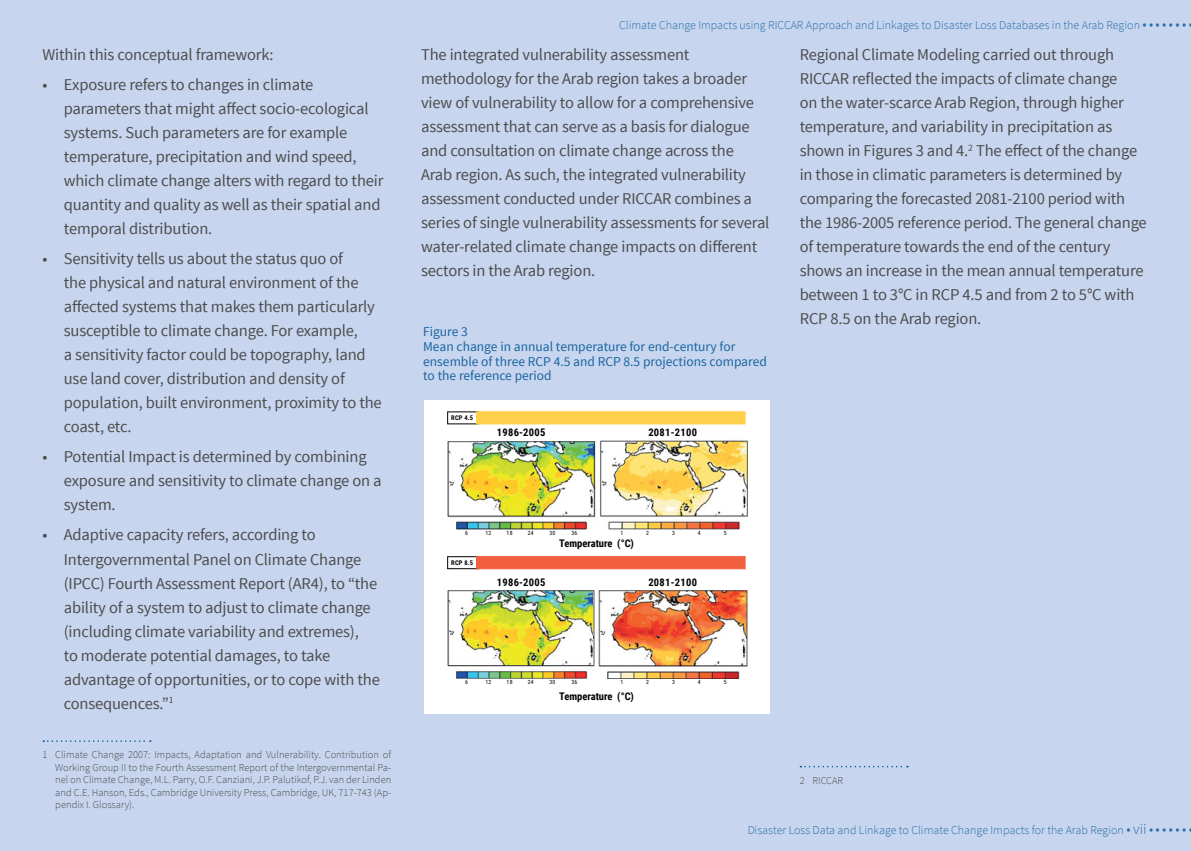
<style>
.page{position:relative;width:1191px;height:851px;background:#fff}
.page>*{position:absolute;margin:0;border:0;box-sizing:border-box;transform-origin:0 0}
.t1{font:16.5px/24px "Source Sans Pro";letter-spacing:-.01em;color:#4d4d4f}
.t2{font:13.5px/14.9px "Source Sans Pro";color:#1a64a1}
.t3{font:300 12px "Source Sans Pro";color:#005496}
.t4{font:300 10.5px/12.6px "Source Sans Pro";color:#4d4d4f;text-align:justify}
.t5{font:700 10.5px "Roboto Condensed";letter-spacing:.035em;color:#000}
.t6{font:700 10.5px "Roboto Condensed";color:#000}
.t7{font:700 6.45px "Roboto Condensed";letter-spacing:.035em;color:#000}
.t8{font:5.7px "Roboto Condensed";letter-spacing:.035em;color:#000}
.s1{font-size:15px}
</style>
<div class="page">
<div style="left:0;top:0;width:1191px;height:850px;background:#c7d6ee"></div>
<svg style="left:800px;top:765px;width:108px;height:2px"></svg>
<svg style="left:43px;top:740px;width:108px;height:1px"></svg>
<div style="left:424px;top:400px;width:345px;height:313px;background:#fff"></div>
<img style="left:447px;top:439px;width:301px;height:90px">
<img style="left:447px;top:590px;width:146px;height:88px">
<img style="left:593px;top:590px;width:155px;height:88px">
<div style="left:447px;top:556px;width:31px;height:12px;border:1px solid #000"></div>
<div style="left:476px;top:411px;width:269px;height:13px;background:#ffd04c;border:1px solid #ffd04c"></div>
<div style="left:476px;top:556px;width:269px;height:12px;background:#f15f3f;border:1px solid #f15f3f"></div>
<p class="t1" style="left:43px;top:43px;width:232px">Within this conceptual framework:</p>
<p class="t1" style="left:64px;top:73px;width:321px;text-indent:-21px">• Exposure refers to changes in climate parameters that might affect socio-ecological systems. Such parameters are for example temperature, precipitation and wind speed, which climate change alters with regard to their quantity and quality as well as their spatial and temporal distribution.</p>
<p class="t1" style="left:64px;top:247px;width:319px;text-indent:-21px">• Sensitivity tells us about the status quo of<br>the physical and natural environment of the affected systems that makes them particularly susceptible to climate change. For example,<br>a sensitivity factor could be topography, land use land cover, distribution and density of population, built environment, proximity to the coast, etc.</p>
<p class="t1" style="left:64px;top:445px;width:319px;text-indent:-21px">• Potential Impact is determined by combining exposure and sensitivity to climate change on a system.</p>
<p class="t1" style="left:64px;top:523px;width:317px;text-indent:-21px">• Adaptive capacity refers, according to Intergovernmental Panel on Climate Change (IPCC) Fourth Assessment Report (AR4), to “the ability of a system to adjust to climate change (including climate variability and extremes),<br>to moderate potential damages, to take advantage of opportunities, or to cope with the consequences.”<sup>1</sup></p>
<p class="t4" style="left:55px;top:748px;width:337px;text-indent:-13px">1 Climate Change 2007: Impacts, Adaptation and Vulnerability. Contribution of Working Group II to the Fourth Assessment Report of the Intergovernmental Pa&shy;nel on Climate Change, M.L. Parry, O.F. Canziani, J.P. Palutikof, P.J. van der Linden and C.E. Hanson, Eds., Cambridge University Press, Cambridge, UK, 717-743 (Ap&shy;pendix I. Glossary).</p>
<p class="t3" style="left:619px;top:17px;width:575px">Climate Change Impacts using RICCAR Approach and Linkages to Disaster Loss Databases in the Arab Region <span class="s1">• • • • • • • •</span></p>
<p class="t1" style="left:421px;top:43px;width:350px">The integrated vulnerability assessment methodology for the Arab region takes a broader view of vulnerability to allow for a comprehensive assessment that can serve as a basis for dialogue and consultation on climate change across the<br>Arab region. As such, the integrated vulnerability assessment conducted under RICCAR combines a series of single vulnerability assessments for several water-related climate change impacts on different sectors in the Arab region.</p>
<p class="t2" style="left:423px;top:324px;width:345px">Figure 3<br>Mean change in annual temperature for end-century for ensemble of three RCP 4.5 and RCP 8.5 projections compared to the reference period</p>
<p class="t7" style="left:451px;top:413px;width:23px">RCP 4.5</p>
<p class="t5" style="left:497px;top:424px;width:50px">1986-2005</p>
<p class="t5" style="left:648px;top:424px;width:50px">2081-2100</p>
<p class="t1" style="left:799px;top:43px;width:349px">Regional Climate Modeling carried out through RICCAR reflected the impacts of climate change<br>on the water-scarce Arab Region, through higher temperature, and variability in precipitation as shown in Figures 3 and 4.<sup>2</sup> The effect of the change in those in climatic parameters is determined by comparing the forecasted 2081-2100 period with the 1986-2005 reference period. The general change of temperature towards the end of the century shows an increase in the mean annual temperature between 1 to 3°C in RCP 4.5 and from 2 to 5°C with RCP 8.5 on the Arab region.</p>
<p class="t8" style="left:465px;top:529px;width:4px">6</p>
<p class="t8" style="left:485px;top:529px;width:7px">12</p>
<p class="t8" style="left:506px;top:529px;width:7px">18</p>
<p class="t8" style="left:528px;top:529px;width:7px">24</p>
<p class="t8" style="left:549px;top:529px;width:7px">30</p>
<p class="t8" style="left:571px;top:529px;width:7px">36</p>
<p class="t8" style="left:620px;top:529px;width:4px">1</p>
<p class="t8" style="left:646px;top:529px;width:4px">2</p>
<p class="t8" style="left:672px;top:529px;width:4px">3</p>
<p class="t8" style="left:698px;top:529px;width:4px">4</p>
<p class="t8" style="left:723px;top:529px;width:4px">5</p>
<p class="t7" style="left:451px;top:558px;width:23px">RCP 8.5</p>
<p class="t5" style="left:497px;top:575px;width:50px">1986-2005</p>
<p class="t6" style="left:559px;top:535px;width:76px">Temperature (°C)</p>
<p class="t5" style="left:648px;top:575px;width:50px">2081-2100</p>
<p class="t8" style="left:465px;top:678px;width:4px">6</p>
<p class="t8" style="left:485px;top:678px;width:7px">12</p>
<p class="t8" style="left:506px;top:678px;width:7px">18</p>
<p class="t8" style="left:528px;top:678px;width:7px">24</p>
<p class="t8" style="left:549px;top:678px;width:7px">30</p>
<p class="t8" style="left:571px;top:678px;width:7px">36</p>
<p class="t8" style="left:620px;top:678px;width:4px">1</p>
<p class="t8" style="left:646px;top:678px;width:4px">2</p>
<p class="t8" style="left:672px;top:678px;width:4px">3</p>
<p class="t8" style="left:698px;top:678px;width:4px">4</p>
<p class="t8" style="left:723px;top:678px;width:4px">5</p>
<p class="t6" style="left:559px;top:689px;width:76px">Temperature (°C)</p>
<p class="t4" style="left:799px;top:773px;width:45px">2 RICCAR</p>
<p class="t3" style="left:747px;top:822px;width:447px">Disaster Loss Data and Linkage to Climate Change Impacts for the Arab Region <span class="s1">• vii • • • • • • •</span></p>
</div>
